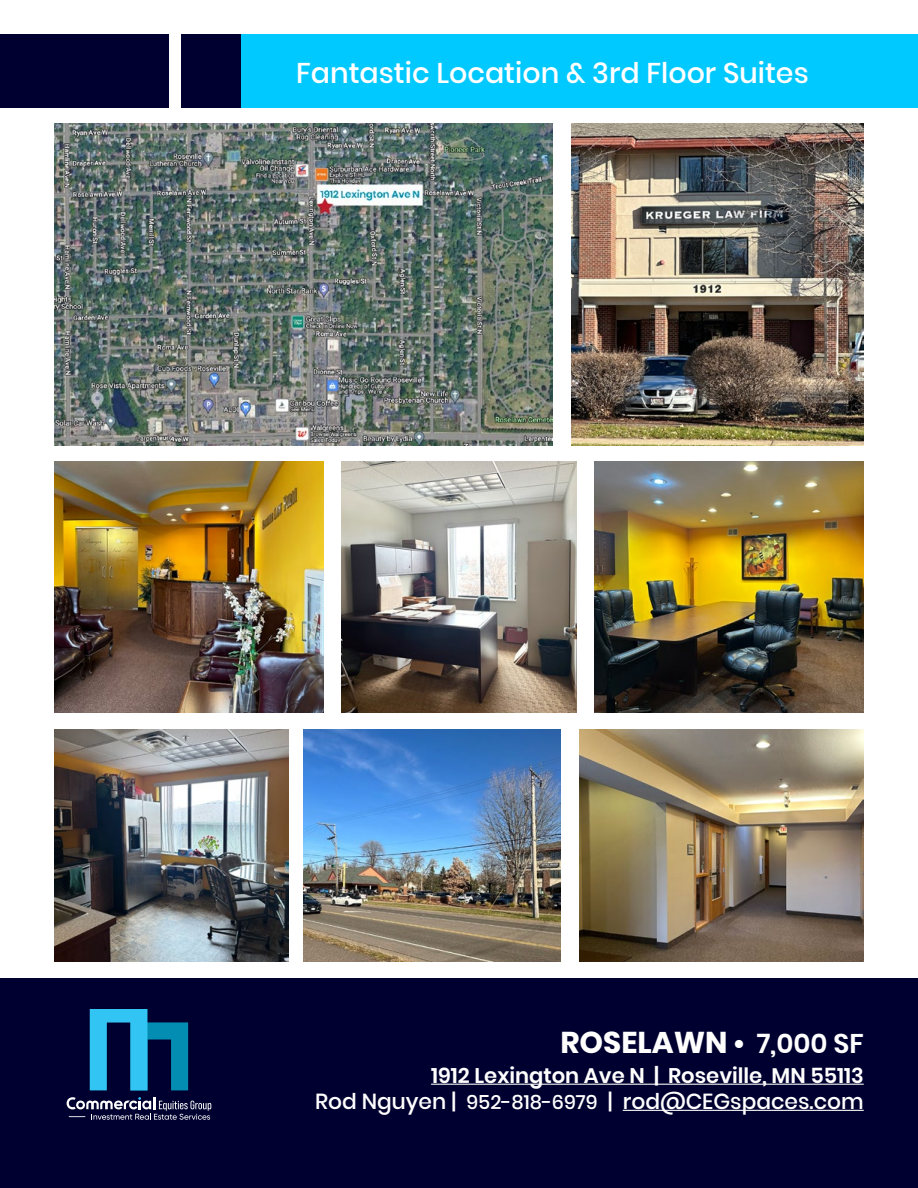
<style>
.page{position:relative;width:918px;height:1188px;background:#fff}
.page>*{position:absolute;margin:0;border:0;box-sizing:border-box;transform-origin:0 0}
.t1{font:700 30px "Poppins";color:#fff}
.t2{font:500 28.5px "Poppins";color:#fff}
.t3{font:500 21.75px "Poppins";color:#fff}
.t4{font:600 21.15px "Poppins";color:#fff}
.s1{font-size:27px}
.s2{font-weight:600;font-size:27px}
.s3{font-size:19.5px}
</style>
<div class="page">
<div style="left:0;top:978px;width:917px;height:210px;background:#000030"></div>
<hr style="left:431px;top:1084px;width:433px;height:1px;background:#fff">
<hr style="left:623px;top:1110px;width:241px;height:1px;background:#fff">
<svg style="left:90px;top:1010px;width:98px;height:80px"></svg>
<svg style="left:67px;top:1097px;width:144px;height:23px"></svg>
<div style="left:241px;top:35px;width:676px;height:73px;background:#00c9ff"></div>
<div style="left:181px;top:35px;width:60px;height:73px;background:#000030"></div>
<div style="left:0;top:35px;width:169px;height:73px;background:#000030"></div>
<img style="left:571px;top:124px;width:293px;height:322px">
<img style="left:54px;top:124px;width:498px;height:322px">
<img style="left:594px;top:461px;width:270px;height:251px">
<img style="left:54px;top:461px;width:270px;height:251px">
<img style="left:54px;top:730px;width:235px;height:232px">
<img style="left:579px;top:730px;width:285px;height:232px">
<img style="left:342px;top:461px;width:234px;height:251px">
<img style="left:303px;top:730px;width:258px;height:232px">
<h2 class="t2" style="left:296px;top:56px;width:514px">Fantastic Location &amp; 3rd Floor Suites</h2>
<h1 class="t1" style="left:561px;top:1026px;width:305px">ROSELAWN <span class="s1">•</span> <span class="s2">7,000 SF</span></h1>
<p class="t4" style="left:431px;top:1063px;width:434px">1912 Lexington Ave N | Roseville, MN 55113</p>
<p class="t3" style="left:315px;top:1088px;width:550px">Rod Nguyen | <span class="s3">952-818-6979</span> | rod@CEGspaces.com</p>
</div>
